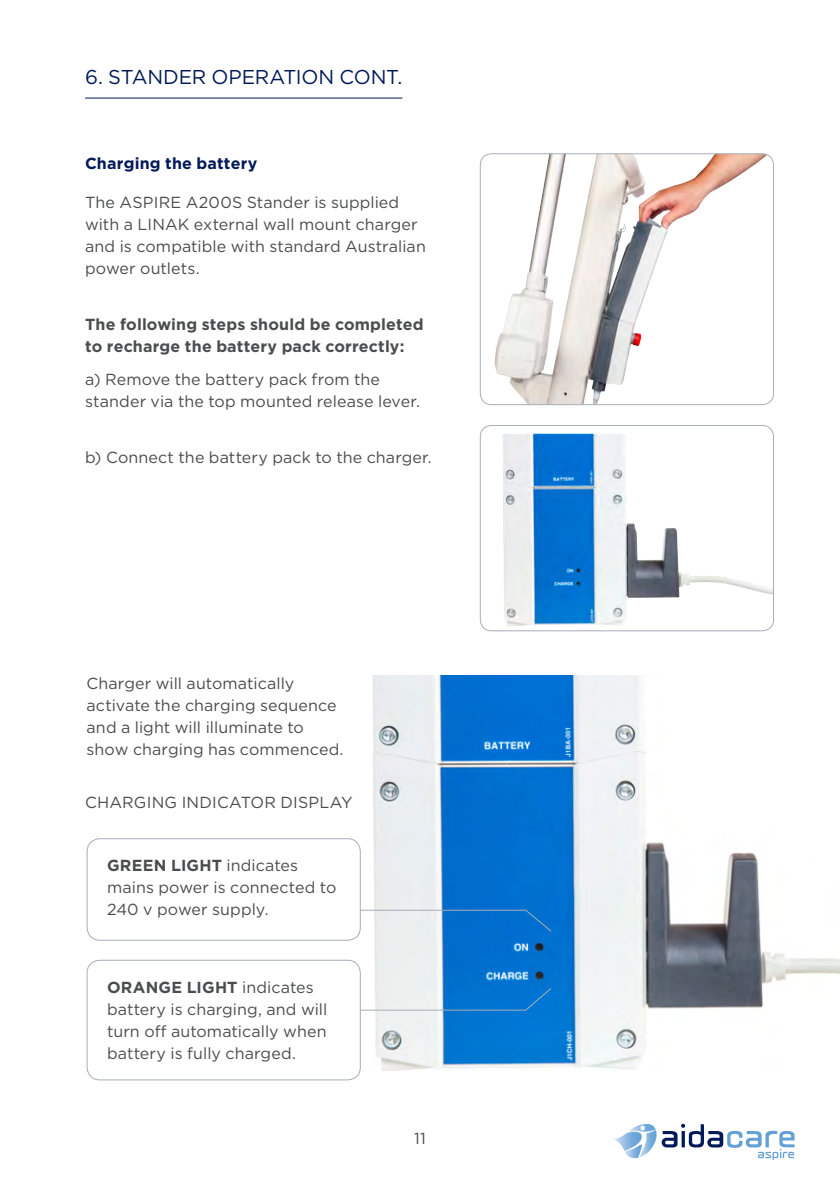
<style>
.page{position:relative;width:840px;height:1191px;background:#fff}
.page>*{position:absolute;margin:0;border:0;box-sizing:border-box;transform-origin:0 0}
.sub{font:20px "Gotham";letter-spacing:-.01em;color:#011958}
.body{font:16px/22px "Gotham";letter-spacing:.005em;color:#4b4c4d}
.Body_Bold{font:700 16px/22px "Gotham";letter-spacing:.01em;color:#4b4c4d}
.A_subhead_small{font:700 16px "Gotham";letter-spacing:.01em;color:#011958}
.s1{font-weight:700}
</style>
<div class="page">
<svg style="left:614px;top:1123px;width:180px;height:37px"></svg>
<img style="left:511px;top:155px;width:203px;height:219px">
<div style="left:479px;top:153px;width:294px;height:252px;border:1px solid #a7aeb9;border-radius:11px"></div>
<img style="left:502px;top:433px;width:271px;height:194px">
<div style="left:479px;top:425px;width:294px;height:206px;border:1px solid #a7aeb9;border-radius:11px"></div>
<img style="left:372px;top:676px;width:467px;height:394px">
<svg style="left:359px;top:909px;width:193px;height:23px;background:#69a5da"></svg>
<svg style="left:360px;top:987px;width:192px;height:24px;background:#6aaadd"></svg>
<div style="left:87px;top:838px;width:273px;height:102px;border:1px solid #a7aeb9;border-radius:13px"></div>
<div style="left:87px;top:959px;width:273px;height:121px;border:1px solid #a7aeb9;border-radius:13px"></div>
<hr style="left:85px;top:98px;width:317px;height:1px;background:#011958">
<p class="sub" style="left:85px;top:64px;width:318px">6. STANDER OPERATION CONT.</p>
<p class="A_subhead_small" style="left:85px;top:153px;width:174px">Charging the battery</p>
<p class="body" style="left:85px;top:191px;width:342px">The ASPIRE A200S Stander is supplied with a LINAK external wall mount charger and is compatible with standard Australian power outlets.</p>
<p class="Body_Bold" style="left:85px;top:313px;width:340px">The following steps should be completed to recharge the battery pack correctly:</p>
<p class="body" style="left:85px;top:368px;width:336px">a) Remove the battery pack from the stander via the top mounted release lever.</p>
<p class="body" style="left:85px;top:445px;width:348px">b) Connect the battery pack to the charger.</p>
<p class="body" style="left:86px;top:671px;width:258px">Charger will automatically activate the charging sequence and a light will illuminate to show charging has commenced.</p>
<p class="body" style="left:85px;top:791px;width:269px">CHARGING INDICATOR DISPLAY</p>
<p class="body" style="left:107px;top:854px;width:231px"><span class="s1">GREEN LIGHT</span> indicates mains power is connected to<br>240 v power supply.</p>
<p class="body" style="left:107px;top:976px;width:222px"><span class="s1">ORANGE LIGHT</span> indicates battery is charging, and will turn off automatically when battery is fully charged.</p>
<p class="body" style="left:414px;top:1127px;width:13px">11</p>
</div>
